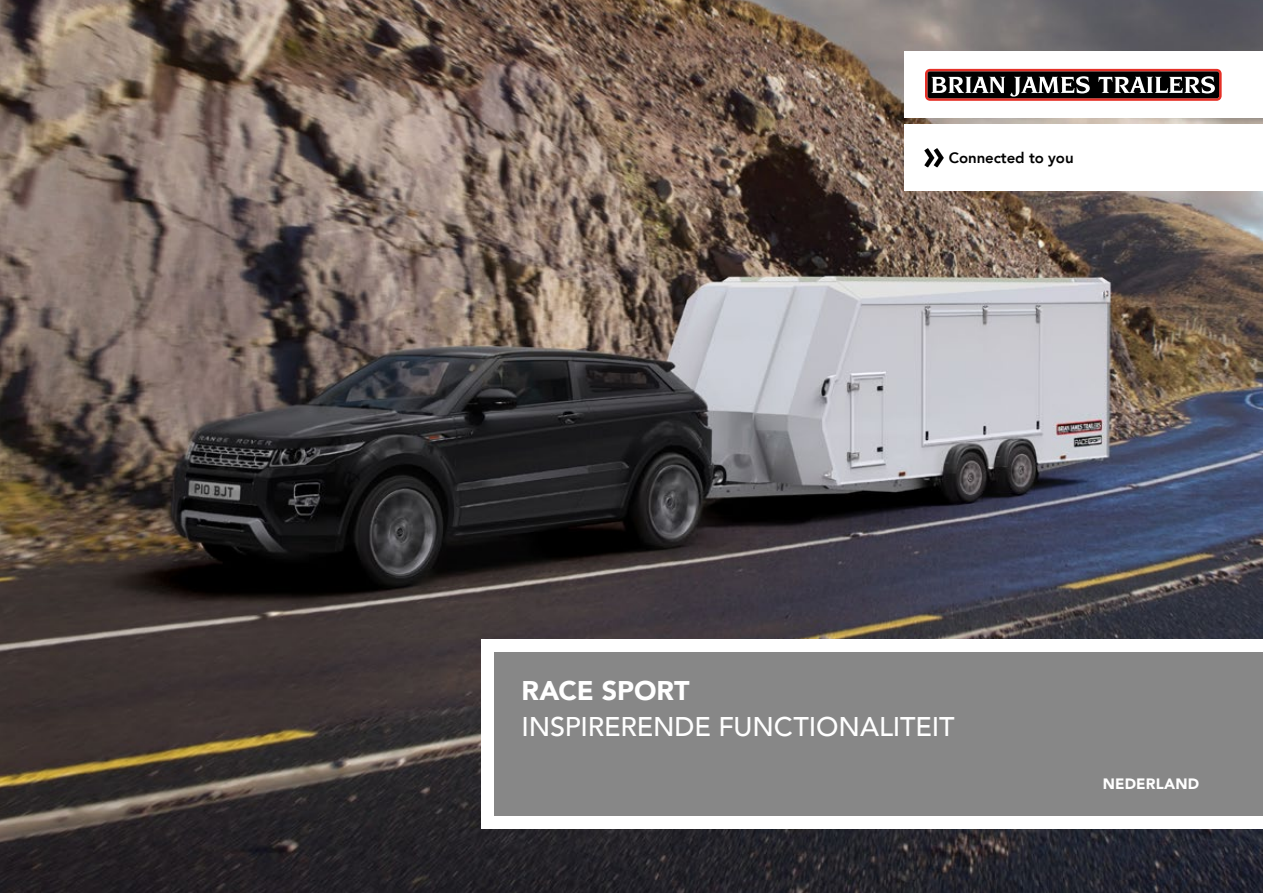
<style>
.page{position:relative;width:1263px;height:893px;background:#fff}
.page>*{position:absolute;margin:0;border:0;box-sizing:border-box;transform-origin:0 0}
.t1{font:800 42px "Avenir LT";color:#000}
.t2{font:500 27px "Avenir LT";letter-spacing:-.005em;color:#fff}
.t3{font:900 27px "Avenir LT";color:#fff}
.t4{font:800 15px "Avenir LT";letter-spacing:-.005em;color:#000}
.t5{font:900 15px "Avenir LT";letter-spacing:.005em;color:#fff}
</style>
<div class="page">
<img style="left:0;top:0;width:1263px;height:893px">
<div style="left:905px;top:51px;width:358px;height:67px;background:#fff"></div>
<svg style="left:925px;top:69px;width:297px;height:32px"></svg>
<div style="left:905px;top:124px;width:358px;height:67px;background:#fff"></div>
<div style="left:482px;top:640px;width:781px;height:189px;background:#fff"></div>
<div style="left:494px;top:652px;width:769px;height:164px;background:#878787"></div>
<h1 class="t1" style="left:923px;top:129px;width:23px">»</h1>
<p class="t4" style="left:949px;top:149px;width:126px">Connected to you</p>
<p class="t3" style="left:521px;top:674px;width:170px">RACE SPORT</p>
<p class="t2" style="left:521px;top:711px;width:435px">INSPIRERENDE FUNCTIONALITEIT</p>
<p class="t5" style="left:1103px;top:775px;width:98px">NEDERLAND</p>
</div>
